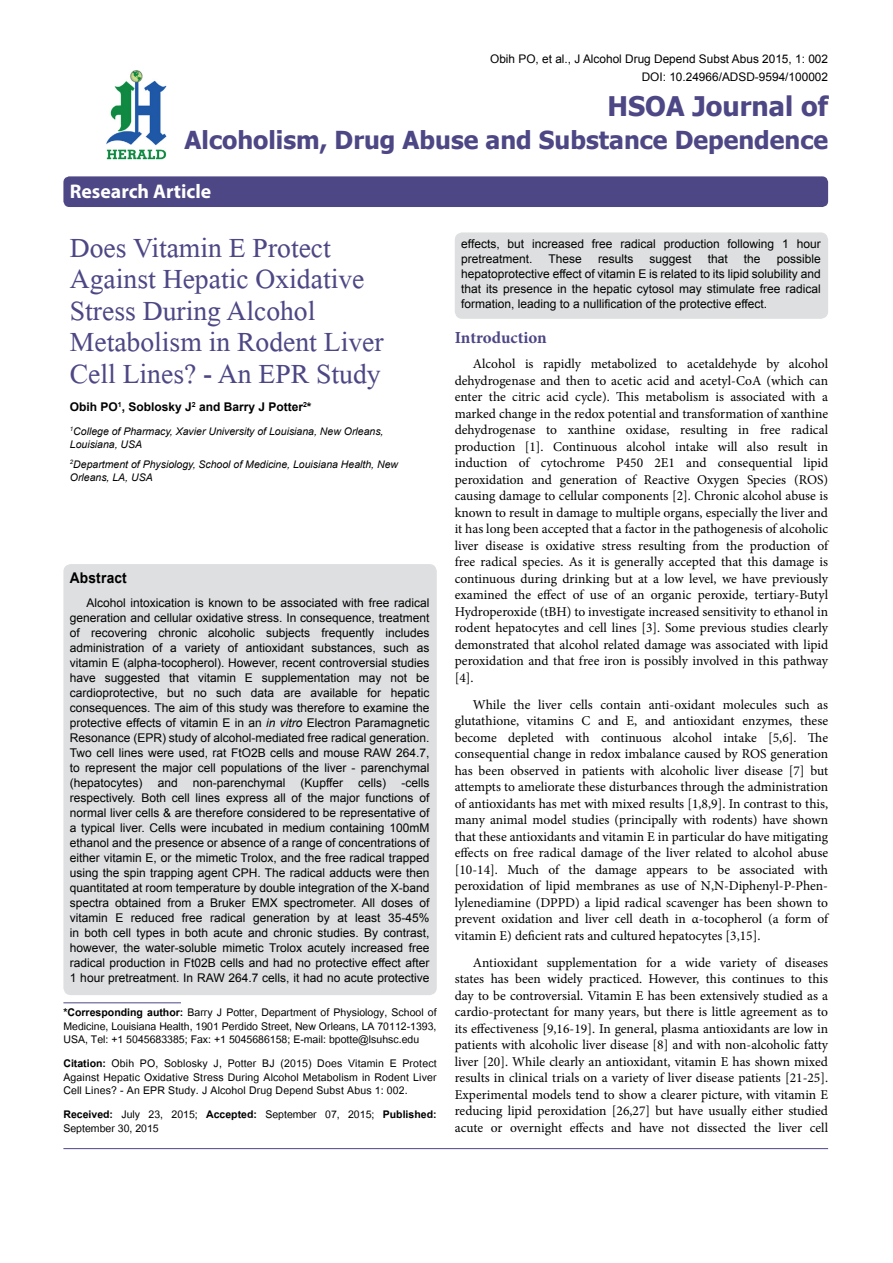
<style>
.page{position:relative;width:893px;height:1263px;background:#fff}
.page>*{position:absolute;margin:0;border:0;box-sizing:border-box;transform-origin:0 0}
.t1{font:41.25px/31.5px "Microsoft Himalaya";color:#4d4785}
.t2{font:700 27px "Tahoma";color:#4d4785}
.t3{font:700 24.75px "Tahoma";color:#4d4785}
.t4{font:700 19.8px "Myriad Hebrew";color:#fff}
.t5{font:700 16.95px "Minion Pro";letter-spacing:-.005em;color:#4d4785}
.t6{font:700 14.85px "Arial";letter-spacing:.015em;color:#000;scale:.93 1}
.t7{font:14.7px/13.5px "Utsaah";color:#000;text-align:justify}
.t8{font:13.5px/16.5px "Minion Pro";color:#000;text-align:justify}
.t9{font:12px/15px "Arial";color:#000;text-align:justify}
.t10{font:700 12px "Arial";color:#000}
.t11{font:11.85px/18px "Arial";color:#000;text-align:right}
.t12{font:italic 10.5px/13.5px "Arial";color:#000}
.s1{font-style:italic}
.s2{font-weight:700}
</style>
<div class="page">
<div style="left:63px;top:176px;width:765px;height:31px;background:#4d4785;border-radius:6px"></div>
<div style="left:63px;top:564px;width:374px;height:431px;background:#dedfe0;border-radius:8px"></div>
<div style="left:455px;top:232px;width:373px;height:87px;background:#dedfe0;border-radius:8px"></div>
<hr style="left:63px;top:1002px;width:118px;height:1px;background:#4d4785">
<img style="left:106px;top:70px;width:61px;height:90px">
<hr style="left:63px;top:1148px;width:765px;height:1px;background:#4d4785">
<p class="t11" style="left:490px;top:50px;width:339px">Obih PO, et al., J Alcohol Drug Depend Subst Abus 2015, 1: 002<br>DOI: 10.24966/ADSD-9594/100002</p>
<h2 class="t2" style="left:607px;top:88px;width:222px">HSOA Journal of</h2>
<h3 class="t3" style="left:185px;top:123px;width:645px">Alcoholism, Drug Abuse and Substance Dependence</h3>
<h3 class="t4" style="left:70px;top:180px;width:143px">Research Article</h3>
<h1 class="t1" style="left:70px;top:227px;width:315px">Does Vitamin E Protect<br>Against Hepatic Oxidative<br>Stress During Alcohol<br>Metabolism in Rodent Liver<br>Cell Lines? - An EPR Study</h1>
<p class="t10" style="left:70px;top:398px;width:243px">Obih PO<sup>1</sup>, Soblosky J<sup>2</sup> and Barry J Potter<sup>2</sup>*</p>
<p class="t12" style="left:70px;top:424px;width:315px"><sup>1</sup>College of Pharmacy, Xavier University of Louisiana, New Orleans,<br>Louisiana, USA</p>
<p class="t12" style="left:70px;top:457px;width:330px"><sup>2</sup>Department of Physiology, School of Medicine, Louisiana Health, New<br>Orleans, LA, USA</p>
<p class="t6" style="left:70px;top:568px;width:63px">Abstract</p>
<p class="t9" style="left:70px;top:596px;width:361px;text-indent:16px">Alcohol intoxication is known to be associated with free radical generation and cellular oxidative stress. In consequence, treatment of recovering chronic alcoholic subjects frequently includes administration of a variety of antioxidant substances, such as vitamin E (alpha-tocopherol). However, recent controversial studies have suggested that vitamin E supplementation may not be cardioprotective, but no such data are available for hepatic consequences. The aim of this study was therefore to examine the protective effects of vitamin E in an <span class="s1">in vitro</span> Electron Paramagnetic Resonance (EPR) study of alcohol-mediated free radical generation.<br>Two cell lines were used, rat FtO2B cells and mouse RAW 264.7, to represent the major cell populations of the liver - parenchymal (hepatocytes)</p>
<p class="t9" style="left:158px;top:776px;width:22px">and</p>
<p class="t9" style="left:193px;top:776px;width:94px">non-parenchymal</p>
<p class="t9" style="left:301px;top:776px;width:44px">(Kupffer</p>
<p class="t9" style="left:358px;top:776px;width:29px">cells)</p>
<p class="t9" style="left:70px;top:776px;width:361px;text-indent:331px">-cells respectively. Both cell lines express all of the major functions of normal liver cells &amp; are therefore considered to be representative of a typical liver. Cells were incubated in medium containing 100mM ethanol and the presence or absence of a range of concentrations of either vitamin E, or the mimetic Trolox, and the free radical trapped using the spin trapping agent CPH. The radical adducts were then quantitated at room temperature by double integration of the X-band spectra obtained from a Bruker EMX spectrometer. All doses of vitamin E reduced free radical generation by at least 35-45% in both cell types in both acute and chronic studies. By contrast, however, the water-soluble mimetic Trolox acutely increased free radical production in Ft02B cells and had no protective effect after 1 hour pretreatment. In RAW 264.7 cells, it had no acute protective</p>
<p class="t7" style="left:63px;top:1007px;width:375px"><span class="s2">*Corresponding author:</span> Barry J Potter, Department of Physiology, School of Medicine, Louisiana Health, 1901 Perdido Street, New Orleans, LA 70112-1393, USA, Tel: +1 5045683385; Fax: +1 5045686158; E-mail: bpotte@lsuhsc.edu</p>
<p class="t7" style="left:63px;top:1058px;width:375px"><span class="s2">Citation:</span> Obih PO, Soblosky J, Potter BJ (2015) Does Vitamin E Protect Against Hepatic Oxidative Stress During Alcohol Metabolism in Rodent Liver Cell Lines? - An EPR Study. J Alcohol Drug Depend Subst Abus 1: 002.</p>
<p class="t7" style="left:63px;top:1109px;width:375px"><span class="s2">Received:</span> July 23, 2015; <span class="s2">Accepted:</span> September 07, 2015; <span class="s2">Published:<br></span>September 30, 2015</p>
<p class="t9" style="left:461px;top:236px;width:361px">effects, but increased free radical production following 1 hour pretreatment.</p>
<p class="t9" style="left:461px;top:251px;width:361px;text-indent:315px">possible hepatoprotective effect of vitamin E is related to its lipid solubility and that its presence in the hepatic cytosol may stimulate free radical formation, leading to a nullification of the protective effect.</p>
<p class="t9" style="left:548px;top:251px;width:35px">These</p>
<p class="t9" style="left:598px;top:251px;width:37px">results</p>
<p class="t9" style="left:649px;top:251px;width:44px">suggest</p>
<p class="t9" style="left:708px;top:251px;width:22px">that</p>
<p class="t9" style="left:744px;top:251px;width:18px">the</p>
<p class="t5" style="left:455px;top:325px;width:94px">Introduction</p>
<p class="t8" style="left:455px;top:356px;width:375px;text-indent:18px">Alcohol is rapidly metabolized to acetaldehyde by alcohol dehydrogenase and then to acetic acid and acetyl-CoA (which can enter the citric acid cycle). This metabolism is associated with a marked change in the redox potential and transformation of xanthine dehydrogenase to xanthine oxidase, resulting in free radical production [1]. Continuous alcohol intake will also result in induction of cytochrome P450 2E1 and consequential lipid peroxidation and generation of Reactive Oxygen Species (ROS) causing damage to cellular components [2]. Chronic alcohol abuse is known to result in damage to multiple organs, especially the liver and it has long been accepted that a factor in the pathogenesis of alcoholic liver disease is oxidative stress resulting from the production of free radical species. As it is generally accepted that this damage is continuous during drinking but at a low level, we have previously examined the effect of use of an organic peroxide, tertiary-Butyl Hydroperoxide (tBH) to investigate increased sensitivity to ethanol in rodent hepatocytes and cell lines [3]. Some previous studies clearly demonstrated that alcohol related damage was associated with lipid peroxidation and that free iron is possibly involved in this pathway [4].</p>
<p class="t8" style="left:455px;top:696px;width:375px;text-indent:18px">While the liver cells contain anti-oxidant molecules such as glutathione, vitamins C and E, and antioxidant enzymes, these become depleted with continuous alcohol intake [5,6]. The consequential change in redox imbalance caused by ROS generation has been observed in patients with alcoholic liver disease [7] but attempts to ameliorate these disturbances through the administration of antioxidants has met with mixed results [1,8,9]. In contrast to this, many animal model studies (principally with rodents) have shown that these antioxidants and vitamin E in particular do have mitigating effects on free radical damage of the liver related to alcohol abuse [10-14]. Much of the damage appears to be associated with peroxidation of lipid membranes as use of N,N-Diphenyl-P-Phen&shy;lylenediamine (DPPD) a lipid radical scavenger has been shown to prevent oxidation and liver cell death in α-tocopherol (a form of vitamin E) deficient rats and cultured hepatocytes [3,15].</p>
<p class="t8" style="left:455px;top:954px;width:375px;text-indent:18px">Antioxidant supplementation for a wide variety of diseases states has been widely practiced. However, this continues to this day to be controversial. Vitamin E has been extensively studied as a cardio-protectant for many years, but there is little agreement as to its effectiveness [9,16-19]. In general, plasma antioxidants are low in patients with alcoholic liver disease [8] and with non-alcoholic fatty liver [20]. While clearly an antioxidant, vitamin E has shown mixed results in clinical trials on a variety of liver disease patients [21-25].<br>Experimental models tend to show a clearer picture, with vitamin E reducing lipid peroxidation [26,27] but have usually either studied acute or overnight effects and have not dissected the liver cell</p>
</div>
